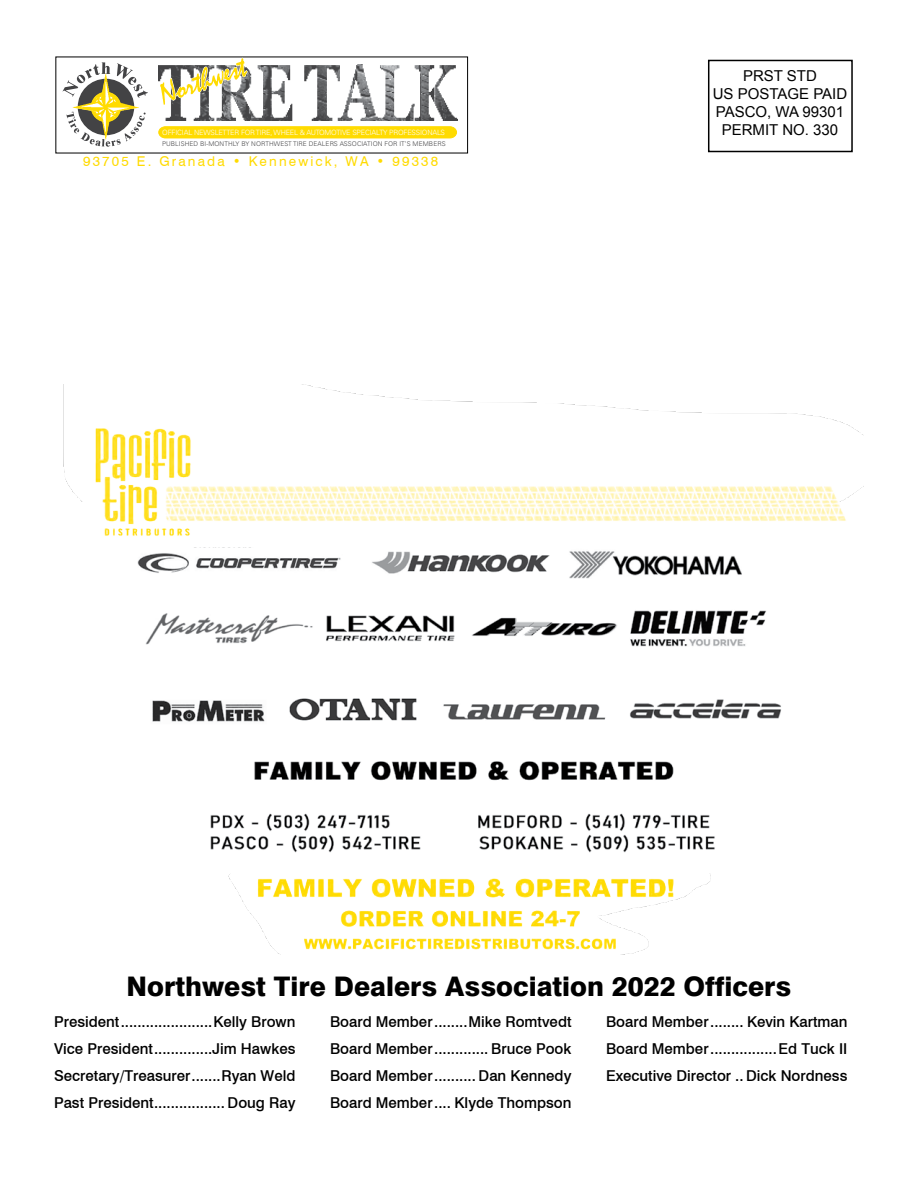
<style>
.page{position:relative;width:918px;height:1188px;background:#fff}
.page>*{position:absolute;margin:0;border:0;box-sizing:border-box;transform-origin:0 0}
.t1{font:800 27px "Swiss 721 BT";color:#000}
.t2{font:500 15px/27px "Swiss 721 BT";color:#000;text-align:justify}
.t3{font:15px/18px "Arial";color:#000;text-align:center}
.t4{font:13.5px "Swiss 721 BT";letter-spacing:.16em;color:#ffdb00}
.t5{font:300 13.5px "Univers";letter-spacing:.15em;color:#ffdb00}
.t6{font:300 7.2px "Univers";letter-spacing:-.025em;color:#fff}
.t7{font:300 6.45px "Univers";letter-spacing:.01em;color:#434345}
</style>
<div class="page">
<img style="left:158px;top:64px;width:299px;height:57px">
<svg style="left:158px;top:126px;width:299px;height:13px;background:#ffdd10"></svg>
<svg style="left:159px;top:57px;width:89px;height:49px"></svg>
<svg style="left:63px;top:62px;width:85px;height:85px"></svg>
<img style="left:63px;top:423px;width:801px;height:113px">
<img style="left:228px;top:874px;width:483px;height:80px">
<img style="left:137px;top:551px;width:644px;height:302px">
<div style="left:708px;top:60px;width:145px;height:92px;border:2px solid #000"></div>
<p class="t6" style="left:162px;top:128px;width:284px">OFFICIAL NEWSLETTER FOR TIRE, WHEEL &amp; AUTOMOTIVE SPECIALTY PROFESSIONALS</p>
<p class="t7" style="left:162px;top:140px;width:285px">PUBLISHED BI-MONTHLY BY NORTHWEST TIRE DEALERS ASSOCIATION FOR IT’S MEMBERS</p>
<p class="t5" style="left:103px;top:156px;width:317px">P.O. Box 6779 • Kennewick, WA • 99336</p>
<p class="t4" style="left:83px;top:153px;width:357px">93705 E. Granada • Kennewick, WA • 99338</p>
<p class="t3" style="left:713px;top:67px;width:136px">PRST STD<br>US POSTAGE PAID<br>PASCO, WA 99301<br>PERMIT NO. 330</p>
<h1 class="t1" style="left:127px;top:970px;width:666px">Northwest Tire Dealers Association 2022 Officers</h1>
<p class="t2" style="left:54px;top:1009px;width:243px">President......................Kelly Brown Vice President..............Jim Hawkes Secretary/Treasurer.......Ryan Weld Past President................. Doug Ray</p>
<p class="t2" style="left:330px;top:1009px;width:243px">Board Member........Mike Romtvedt Board Member............. Bruce Pook Board Member.......... Dan Kennedy Board Member.... Klyde Thompson</p>
<p class="t2" style="left:606px;top:1009px;width:243px">Board Member........ Kevin Kartman Board Member................Ed Tuck II Executive Director .. Dick Nordness</p>
</div>
